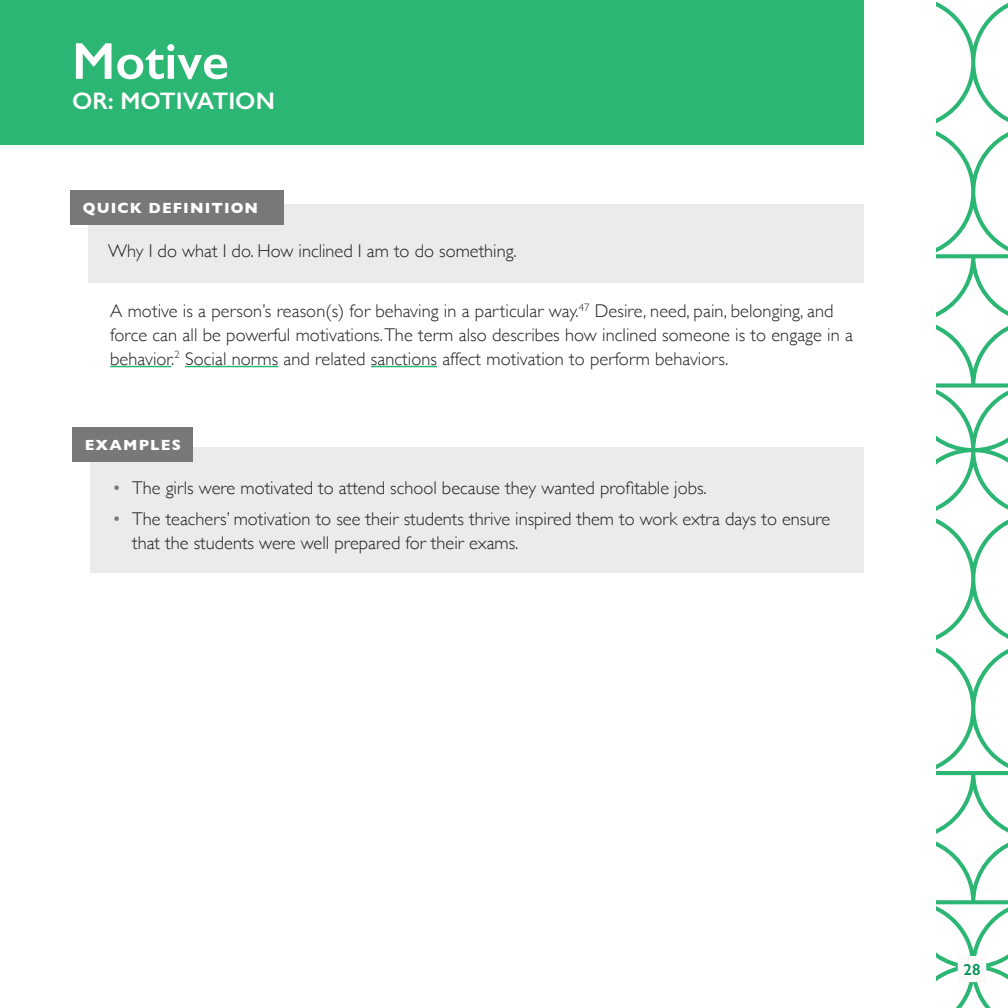
<style>
.page{position:relative;width:1008px;height:1008px;background:#fff}
.page>*{position:absolute;margin:0;border:0;box-sizing:border-box;transform-origin:0 0}
.Name{font:600 52px "Gill Sans";color:#fff}
.t1{font:600 24px "Gill Sans";color:#fff}
.t2{font:300 18.4px/23.6px "Gill Sans";color:#231f20}
.t3{font:600 16px "Gill Sans";color:#009457}
.t4{font:700 15px "Gill Sans";letter-spacing:.075em;color:#fff}
.s1{color:#787878}
</style>
<div class="page">
<svg style="left:936px;top:1px;width:72px;height:1007px"></svg>
<div style="left:959px;top:957px;width:26px;height:24px;background:#fffafa"></div>
<div style="left:90px;top:447px;width:774px;height:126px;background:#ebebeb"></div>
<div style="left:73px;top:428px;width:120px;height:34px;background:#787878"></div>
<hr style="left:110px;top:366px;width:61px;height:1px;background:#2bb673">
<hr style="left:185px;top:366px;width:93px;height:1px;background:#2bb673">
<hr style="left:371px;top:366px;width:66px;height:1px;background:#2bb673">
<div style="left:88px;top:205px;width:776px;height:78px;background:#ebebeb"></div>
<div style="left:71px;top:191px;width:213px;height:34px;background:#787878"></div>
<div style="left:0;top:0;width:864px;height:145px;background:#2bb673"></div>
<p class="Name" style="left:72px;top:30px;width:158px">Motive</p>
<p class="t1" style="left:72px;top:86px;width:204px">OR: MOTIVATION</p>
<p class="t4" style="left:83px;top:196px;width:177px">QUICK DEFINITION</p>
<p class="t2" style="left:108px;top:239px;width:410px">Why I do what I do. How inclined I am to do something.</p>
<p class="t2" style="left:110px;top:299px;width:744px">A motive is a person’s reason(s) for behaving in a particular way.<sup>47</sup> Desire, need, pain, belonging, and force can all be powerful motivations. The term also describes how inclined someone is to engage in a behavior.<sup>2</sup> Social norms and related sanctions affect motivation to perform behaviors.</p>
<p class="t4" style="left:85px;top:433px;width:98px">EXAMPLES</p>
<p class="t2" style="left:112px;top:475px;width:596px"><span class="s1">•</span> The girls were motivated to attend school because they wanted profitable jobs.</p>
<p class="t2" style="left:132px;top:506px;width:700px;text-indent:-20px"><span class="s1">•</span> The teachers’ motivation to see their students thrive inspired them to work extra days to ensure that the students were well prepared for their exams.</p>
<p class="t3" style="left:964px;top:960px;width:18px">28</p>
</div>
